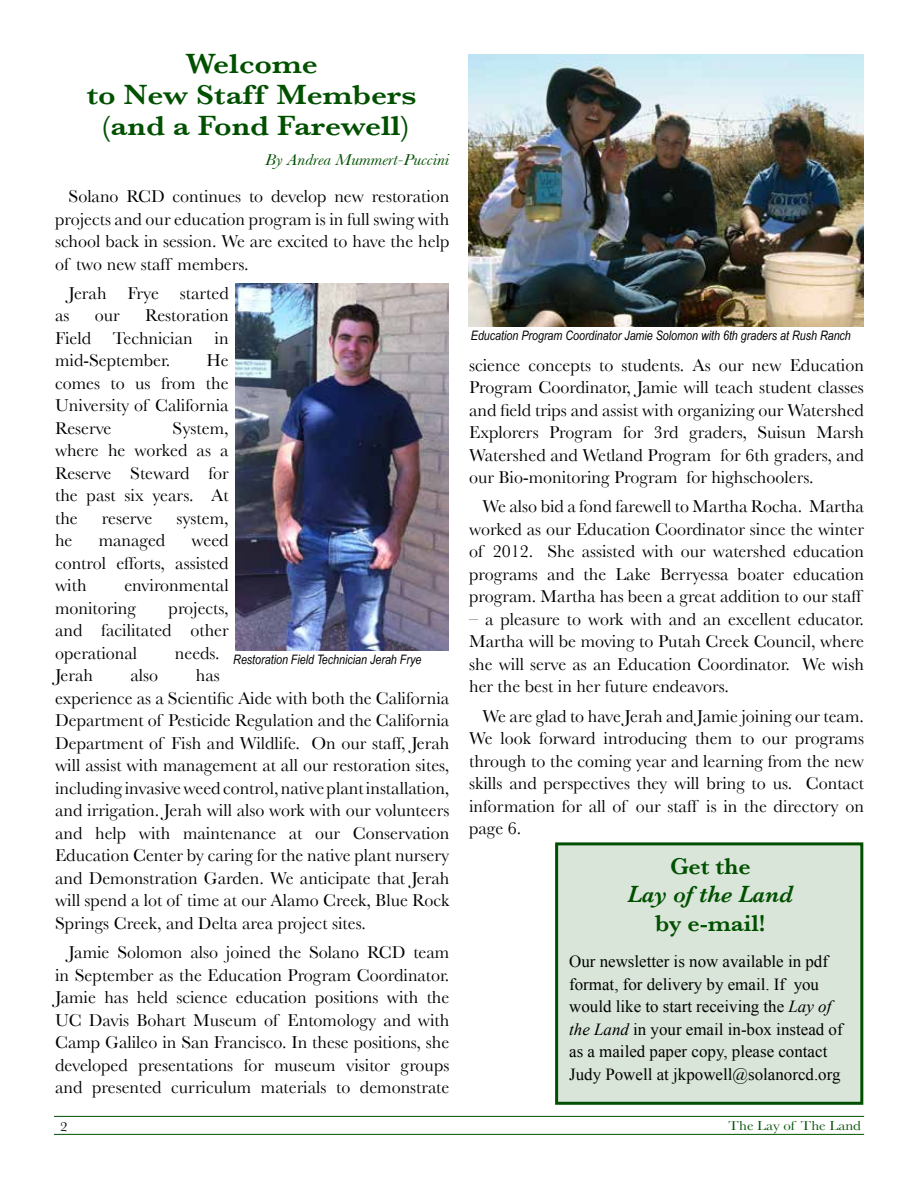
<style>
.page{position:relative;width:918px;height:1188px;background:#fff}
.page>*{position:absolute;margin:0;border:0;box-sizing:border-box;transform-origin:0 0}
.t1{font:600 28.5px/30.8px "Baskerville";color:#005000;text-align:center;scale:1.1 1}
.t2{font:600 24px "Baskerville";color:#005000}
.t3{font:italic 600 24px "Baskerville";color:#005000}
.t4{font:18px/22.5px "Baskerville";color:#000;text-align:justify}
.t5{font:16.95px/22.5px "Times New Roman";color:#000}
.t6{font:italic 16.5px "Baskerville";color:#005000;scale:1.1 1}
.t7{font:13.5px "Baskerville";color:#005000;scale:1.1 1}
.t8{font:13.5px "Baskerville";color:#000;scale:1.1 1}
.t9{font:italic 13.05px "Arial Narrow";color:#000}
.s1{font-style:italic}
</style>
<div class="page">
<hr style="left:54px;top:1134px;width:810px;height:1px;background:#005000">
<hr style="left:54px;top:1116px;width:810px;height:1px;background:#005000">
<div style="left:555px;top:842px;width:308px;height:263px;background:#d9e5d9;border:3px solid #005000"></div>
<img style="left:235px;top:284px;width:214px;height:367px">
<img style="left:469px;top:54px;width:395px;height:272px">
<h1 class="t1" style="left:87px;top:48px;width:301px">Welcome<br>to New Staff Members (and a Fond Farewell)</h1>
<p class="t6" style="left:265px;top:150px;width:169px">By Andrea Mummert-Puccini</p>
<p class="t4" style="left:55px;top:185px;width:396px;text-indent:14px">Solano RCD continues to develop new restoration projects and our education program is in full swing with school back in session. We are excited to have the help of two new staff members.</p>
<p class="t4" style="left:55px;top:282px;width:175px;text-indent:14px">Jerah Frye started as</p>
<p class="t4" style="left:55px;top:304px;width:175px;text-indent:90px">Restoration Field Technician in mid-September.</p>
<p class="t4" style="left:95px;top:304px;width:26px">our</p>
<p class="t4" style="left:55px;top:349px;width:175px;text-indent:151px">He comes to us from the University of California Reserve</p>
<p class="t4" style="left:55px;top:417px;width:175px;text-indent:118px">System, where he worked as a Reserve Steward for the past six years. At the</p>
<p class="t4" style="left:102px;top:507px;width:52px">reserve</p>
<p class="t4" style="left:176px;top:507px;width:54px">system,</p>
<p class="t4" style="left:55px;top:529px;width:175px;text-indent:136px">weed control efforts, assisted with</p>
<p class="t4" style="left:55px;top:529px;width:19px">he</p>
<p class="t4" style="left:99px;top:529px;width:68px">managed</p>
<p class="t4" style="left:55px;top:574px;width:175px;text-indent:69px">environmental monitoring</p>
<p class="t4" style="left:55px;top:597px;width:175px;text-indent:114px">projects, and facilitated other operational</p>
<p class="t4" style="left:175px;top:642px;width:46px">needs.</p>
<p class="t9" style="left:233px;top:652px;width:190px">Restoration Field Technician Jerah Frye</p>
<p class="t4" style="left:55px;top:664px;width:39px">Jerah</p>
<p class="t4" style="left:131px;top:664px;width:29px">also</p>
<p class="t4" style="left:55px;top:664px;width:396px;text-align:left;text-indent:141px">has<br>experience as a Scientific Aide with both the California Department of Pesticide Regulation and the California Department of Fish and Wildlife. On our staff, Jerah will assist with management at all our restoration sites, including invasive weed control, native plant installation, and irrigation. Jerah will also work with our volunteers and help with maintenance at our Conservation Education Center by caring for the native plant nursery and Demonstration Garden. We anticipate that Jerah will spend a lot of time at our Alamo Creek, Blue Rock Springs Creek, and Delta area project sites.</p>
<p class="t4" style="left:55px;top:941px;width:396px;text-indent:14px">Jamie Solomon also joined the Solano RCD team in September as the Education Program Coordinator.<br>Jamie has held science education positions with the UC Davis Bohart Museum of Entomology and with Camp Galileo in San Francisco. In these positions, she developed presentations for museum visitor groups and presented curriculum materials to demonstrate</p>
<p class="t9" style="left:471px;top:328px;width:382px">Education Program Coordinator Jamie Solomon with 6th graders at Rush Ranch</p>
<p class="t4" style="left:469px;top:353px;width:396px">science concepts to students. As our new Education Program Coordinator, Jamie will teach student classes and field trips and assist with organizing our Watershed Explorers Program for 3rd graders, Suisun Marsh Watershed and Wetland Program for 6th graders, and our Bio-monitoring Program for highschoolers.</p>
<p class="t4" style="left:469px;top:495px;width:396px;text-indent:14px">We also bid a fond farewell to Martha Rocha. Martha worked as our Education Coordinator since the winter of 2012. She assisted with our watershed education programs and the Lake Berryessa boater education program. Martha has been a great addition to our staff</p>
<p class="t4" style="left:469px;top:608px;width:396px">– a pleasure to work with and an excellent educator.<br>Martha will be moving to Putah Creek Council, where she will serve as an Education Coordinator. We wish her the best in her future endeavors.</p>
<p class="t4" style="left:469px;top:704px;width:396px;text-indent:14px">We are glad to have Jerah and Jamie joining our team.<br>We look forward introducing them to our programs through to the coming year and learning from the new skills and perspectives they will bring to us. Contact information for all of our staff is in the directory on page 6.</p>
<h2 class="t2" style="left:670px;top:852px;width:82px">Get the</h2>
<h2 class="t3" style="left:628px;top:881px;width:167px">Lay of the Land</h2>
<h2 class="t2" style="left:655px;top:909px;width:112px">by e-mail!</h2>
<p class="t5" style="left:569px;top:950px;width:275px">Our newsletter is now available in pdf format, for delivery by email. If you would like to start receiving the <span class="s1">Lay of the Land</span> in your email in-box instead of as a mailed paper copy, please contact Judy Powell at jkpowell@solanorcd.org</p>
<p class="t8" style="left:60px;top:1118px;width:8px">2</p>
<p class="t7" style="left:729px;top:1117px;width:122px">The Lay of The Land</p>
</div>
